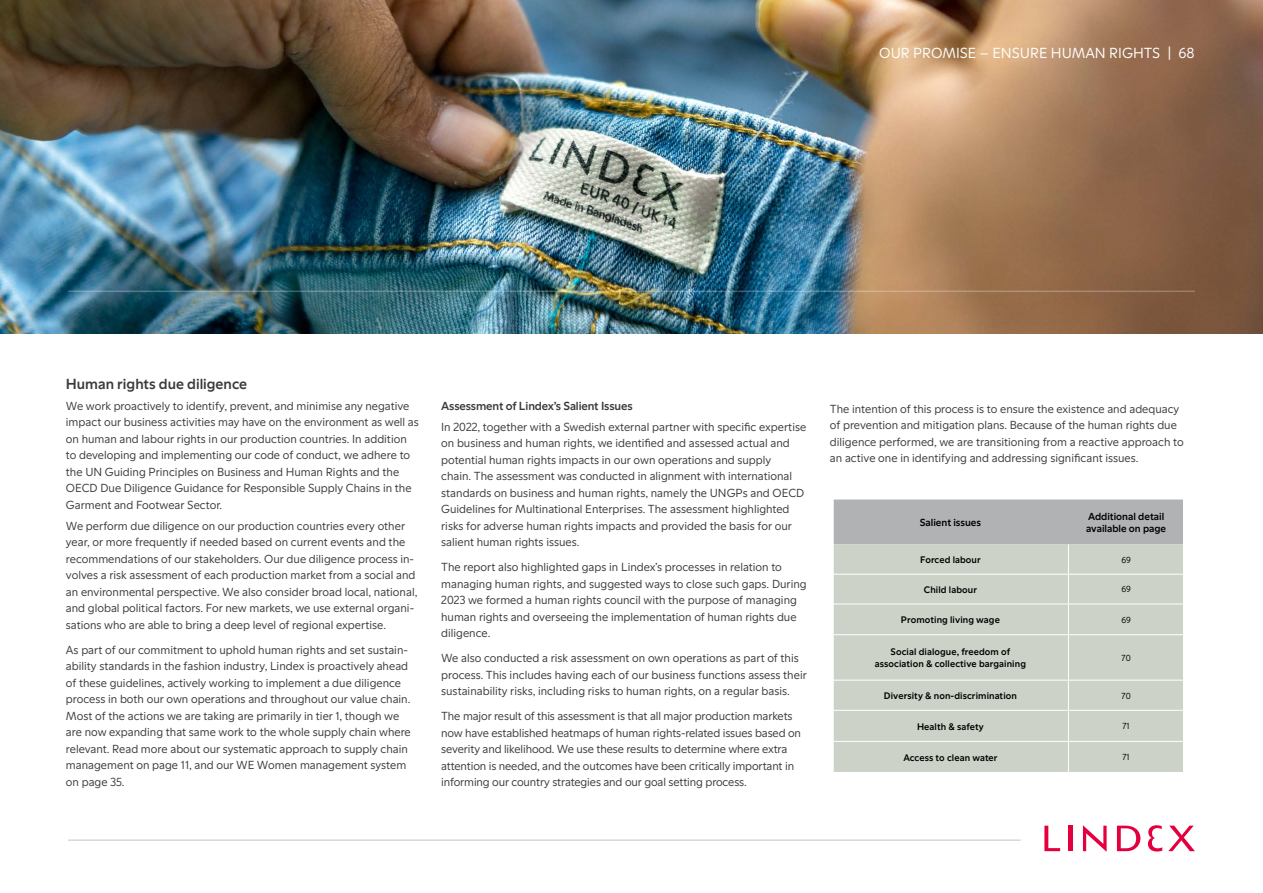
<style>
.page{position:relative;width:1263px;height:893px;background:#fff}
.page>*{position:absolute;margin:0;border:0;box-sizing:border-box;transform-origin:0 0}
.t1{font:15px "Lindex Sans";color:#fff}
.t2{font:600 15px "Lindex Sans";color:#3a3a39}
.t3{font:12px/16.5px "Lindex Sans";color:#3a3a39}
.t4{font:600 12px "Lindex Sans";letter-spacing:-.01em;color:#3a3a39}
.t5{font:600 10.5px/12.6px "Lindex Sans";color:#000}
.t6{font:600 9.75px/11.7px "Lindex Sans";letter-spacing:.01em;color:#000;text-align:center}
.t7{font:9px "Lindex Sans";color:#000}
</style>
<div class="page">
<hr style="left:68px;top:840px;width:952px;height:1px;background:#c0c8ba">
<svg style="left:1044px;top:826px;width:16px;height:25px"></svg>
<hr style="left:1069px;top:826px;width:4px;height:25px;background:#e4003e">
<svg style="left:1083px;top:825px;width:23px;height:27px"></svg>
<svg style="left:1117px;top:826px;width:23px;height:25px"></svg>
<svg style="left:1168px;top:826px;width:27px;height:25px"></svg>
<svg style="left:1148px;top:825px;width:14px;height:26px"></svg>
<img style="left:0;top:0;width:1263px;height:333px">
<hr style="left:68px;top:291px;width:1127px;height:1px;background:#fff">
<div style="left:834px;top:499px;width:348px;height:45px;background:#b1b2b3"></div>
<div style="left:834px;top:544px;width:348px;height:228px;background:#ccd2c7"></div>
<hr style="left:832px;top:574px;width:236px;height:1px;background:#fff">
<hr style="left:1068px;top:574px;width:116px;height:1px;background:#fff">
<hr style="left:832px;top:604px;width:236px;height:1px;background:#fff">
<hr style="left:1068px;top:604px;width:116px;height:1px;background:#fff">
<hr style="left:832px;top:634px;width:236px;height:1px;background:#fff">
<hr style="left:1068px;top:634px;width:116px;height:1px;background:#fff">
<hr style="left:832px;top:680px;width:236px;height:1px;background:#fff">
<hr style="left:1068px;top:680px;width:116px;height:1px;background:#fff">
<hr style="left:832px;top:710px;width:236px;height:1px;background:#fff">
<hr style="left:1068px;top:710px;width:116px;height:1px;background:#fff">
<hr style="left:832px;top:741px;width:236px;height:1px;background:#fff">
<hr style="left:1068px;top:741px;width:116px;height:1px;background:#fff">
<hr style="left:1068px;top:544px;width:1px;height:30px;background:#fff">
<svg style="left:1068px;top:575px;width:1px;height:29px"></svg>
<hr style="left:1068px;top:604px;width:1px;height:30px;background:#fff">
<hr style="left:1068px;top:635px;width:1px;height:45px;background:#fff">
<hr style="left:1068px;top:680px;width:1px;height:30px;background:#fff">
<hr style="left:1068px;top:711px;width:1px;height:30px;background:#fff">
<hr style="left:1068px;top:742px;width:1px;height:30px;background:#fff">
<p class="t1" style="left:879px;top:44px;width:317px">OUR PROMISE – ENSURE HUMAN RIGHTS | 68</p>
<p class="t2" style="left:66px;top:375px;width:183px">Human rights due diligence</p>
<p class="t3" style="left:66px;top:398px;width:354px">We work proactively to identify, prevent, and minimise any negative impact our business activities may have on the environment as well as on human and labour rights in our production countries. In addition to developing and implementing our code of conduct, we adhere to the UN Guiding Principles on Business and Human Rights and the OECD Due Diligence Guidance for Responsible Supply Chains in the Garment and Footwear Sector.</p>
<p class="t3" style="left:66px;top:517px;width:353px">We perform due diligence on our production countries every other year, or more frequently if needed based on current events and the recommendations of our stakeholders. Our due diligence process in&shy;volves a risk assessment of each production market from a social and an environmental perspective. We also consider broad local, national, and global political factors. For new markets, we use external organi&shy;sations who are able to bring a deep level of regional expertise.</p>
<p class="t3" style="left:66px;top:641px;width:346px">As part of our commitment to uphold human rights and set sustain&shy;ability standards in the fashion industry, Lindex is proactively ahead of these guidelines, actively working to implement a due diligence process in both our own operations and throughout our value chain.<br>Most of the actions we are taking are primarily in tier 1, though we are now expanding that same work to the whole supply chain where relevant. Read more about our systematic approach to supply chain management on page 11, and our WE Women management system on page 35.</p>
<p class="t4" style="left:441px;top:399px;width:193px">Assessment of Lindex’s Salient Issues</p>
<p class="t3" style="left:441px;top:418px;width:367px">In 2022, together with a Swedish external partner with specific expertise on business and human rights, we identified and assessed actual and potential human rights impacts in our own operations and supply<br>chain. The assessment was conducted in alignment with international standards on business and human rights, namely the UNGPs and OECD Guidelines for Multinational Enterprises. The assessment highlighted risks for adverse human rights impacts and provided the basis for our salient human rights issues.</p>
<p class="t3" style="left:441px;top:559px;width:367px">The report also highlighted gaps in Lindex’s processes in relation to managing human rights, and suggested ways to close such gaps. During 2023 we formed a human rights council with the purpose of managing human rights and overseeing the implementation of human rights due diligence.</p>
<p class="t3" style="left:441px;top:650px;width:367px">We also conducted a risk assessment on own operations as part of this process. This includes having each of our business functions assess their sustainability risks, including risks to human rights, on a regular basis.</p>
<p class="t3" style="left:441px;top:708px;width:361px">The major result of this assessment is that all major production markets now have established heatmaps of human rights-related issues based on severity and likelihood. We use these results to determine where extra attention is needed, and the outcomes have been critically important in informing our country strategies and our goal setting process.</p>
<p class="t3" style="left:830px;top:401px;width:355px">The intention of this process is to ensure the existence and adequacy of prevention and mitigation plans. Because of the human rights due diligence performed, we are transitioning from a reactive approach to an active one in identifying and addressing significant issues.</p>
<p class="t5" style="left:920px;top:516px;width:63px">Salient issues</p>
<p class="t5" style="left:1086px;top:510px;width:82px">Additional detail available on page</p>
<p class="t6" style="left:920px;top:554px;width:62px">Forced labour</p>
<p class="t7" style="left:1121px;top:554px;width:11px">69</p>
<p class="t6" style="left:924px;top:583px;width:55px">Child labour</p>
<p class="t7" style="left:1121px;top:584px;width:11px">69</p>
<p class="t6" style="left:901px;top:614px;width:100px">Promoting living wage</p>
<p class="t7" style="left:1121px;top:614px;width:11px">69</p>
<p class="t6" style="left:875px;top:646px;width:153px">Social dialogue, freedom of association &amp; collective bargaining</p>
<p class="t7" style="left:1121px;top:653px;width:11px">70</p>
<p class="t6" style="left:884px;top:690px;width:135px">Diversity &amp; non-discrimination</p>
<p class="t7" style="left:1121px;top:690px;width:11px">70</p>
<p class="t6" style="left:917px;top:720px;width:68px">Health &amp; safety</p>
<p class="t7" style="left:1122px;top:721px;width:9px">71</p>
<p class="t6" style="left:903px;top:751px;width:96px">Access to clean water</p>
<p class="t7" style="left:1122px;top:752px;width:9px">71</p>
</div>
